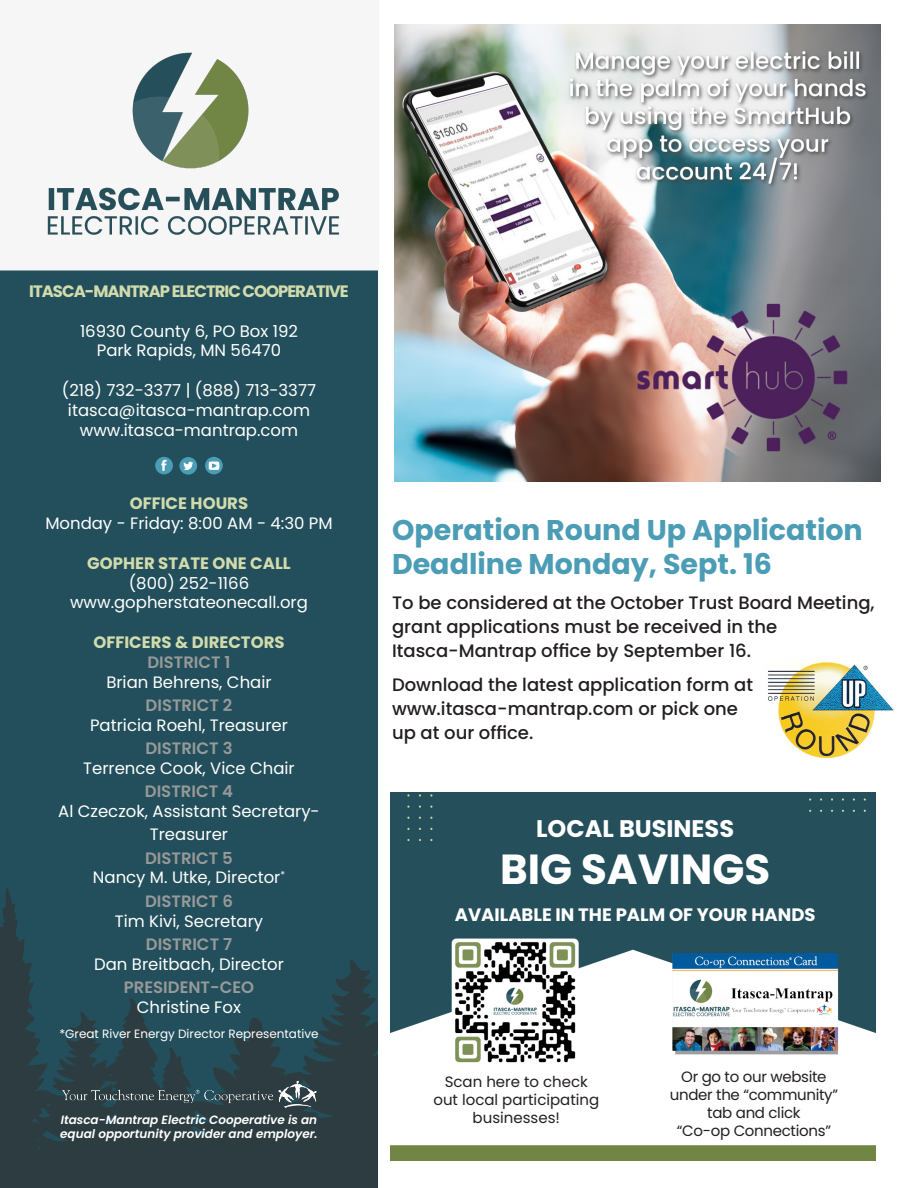
<style>
.page{position:relative;width:918px;height:1188px;background:#fff}
.page>*{position:absolute;margin:0;border:0;box-sizing:border-box;transform-origin:0 0}
.t1{font:700 42px "Poppins";color:#fff}
.t2{font:700 28.5px/34.2px "Poppins";color:#4b9cb5}
.t3{font:700 24px "Poppins";color:#fff}
.t4{font:500 18px/24px "Poppins";color:#231f20}
.t5{font:700 18px "Poppins";color:#fff}
.t6{font:16.5px/19.8px "Poppins";color:#fff;text-align:center}
.t7{font:700 16.5px "Poppins";color:#d2dbac}
.t8{font:700 16.5px "Poppins";letter-spacing:-.06em;color:#d2dbac}
.t9{font:600 16.5px/19.8px "Poppins";color:#989999;text-align:center}
.t10{font:15px/18px "Poppins";letter-spacing:-.02em;color:#231f20;text-align:center}
.t11{font:15px/18px "Poppins";color:#231f20;text-align:center}
.t12{font:italic 600 12px/14.4px "Poppins";color:#fff}
.t13{font:12px "Poppins";color:#fff}
.s1{font-weight:600;color:#989999}
.s2{font-weight:400;color:#fff}
</style>
<div class="page">
<div style="left:0;top:271px;width:378px;height:917px;background:#224f5b"></div>
<svg style="left:0;top:888px;width:378px;height:300px"></svg>
<div style="left:0;top:0;width:379px;height:271px;background:#f5f6f5"></div>
<img style="left:47px;top:52px;width:293px;height:183px">
<svg style="left:155px;top:457px;width:18px;height:17px"></svg>
<div style="left:179px;top:457px;width:18px;height:18px;background:#4b9cb5;border-radius:50%"></div>
<svg style="left:183px;top:461px;width:10px;height:9px"></svg>
<div style="left:205px;top:457px;width:18px;height:17px;background:#4b9cb5;border-radius:50%"></div>
<svg style="left:209px;top:461px;width:10px;height:9px"></svg>
<img style="left:58px;top:1077px;width:262px;height:36px">
<img style="left:390px;top:792px;width:486px;height:369px">
<img style="left:394px;top:24px;width:486px;height:458px">
<img style="left:768px;top:661px;width:126px;height:98px">
<p class="t8" style="left:29px;top:282px;width:321px">ITASCA-MANTRAP ELECTRIC COOPERATIVE</p>
<p class="t6" style="left:80px;top:321px;width:219px">16930 County 6, PO Box 192</p>
<p class="t6" style="left:97px;top:341px;width:186px">Park Rapids, MN 56470</p>
<p class="t6" style="left:62px;top:380px;width:256px">(218) 732-3377 | (888) 713-3377</p>
<p class="t6" style="left:68px;top:400px;width:244px">itasca@itasca-mantrap.com</p>
<p class="t6" style="left:80px;top:420px;width:220px">www.itasca-mantrap.com</p>
<p class="t7" style="left:130px;top:494px;width:120px">OFFICE HOURS</p>
<p class="t6" style="left:45px;top:514px;width:289px">Monday - Friday: 8:00 AM - 4:30 PM</p>
<p class="t7" style="left:87px;top:553px;width:205px">GOPHER STATE ONE CALL</p>
<p class="t6" style="left:129px;top:573px;width:122px">(800) 252-1166</p>
<p class="t6" style="left:70px;top:593px;width:239px">www.gopherstateonecall.org</p>
<p class="t7" style="left:93px;top:633px;width:193px">OFFICERS &amp; DIRECTORS</p>
<p class="t6" style="left:106px;top:652px;width:167px"><span class="s1">DISTRICT 1<br></span>Brian Behrens, Chair</p>
<p class="t6" style="left:90px;top:695px;width:199px"><span class="s1">DISTRICT 2<br></span>Patricia Roehl, Treasurer</p>
<p class="t6" style="left:83px;top:738px;width:213px"><span class="s1">DISTRICT 3<br></span>Terrence Cook, Vice Chair</p>
<p class="t6" style="left:58px;top:782px;width:263px"><span class="s1">DISTRICT 4<br></span>Al Czeczok, Assistant Secretary-</p>
<p class="t6" style="left:150px;top:825px;width:80px">Treasurer</p>
<p class="t6" style="left:93px;top:848px;width:194px"><span class="s1">DISTRICT 5<br></span>Nancy M. Utke, Director<sup>*</sup></p>
<p class="t6" style="left:115px;top:891px;width:150px"><span class="s1">DISTRICT 6<br></span>Tim Kivi, Secretary</p>
<p class="t6" style="left:94px;top:934px;width:191px"><span class="s1">DISTRICT 7<br></span>Dan Breitbach, Director</p>
<p class="t9" style="left:124px;top:977px;width:132px">PRESIDENT-CEO<br><span class="s2">Christine Fox</span></p>
<p class="t13" style="left:59px;top:1027px;width:261px">*Great River Energy Director Representative</p>
<p class="t12" style="left:60px;top:1113px;width:259px">Itasca-Mantrap Electric Cooperative is an equal opportunity provider and employer.</p>
<p class="t2" style="left:392px;top:513px;width:472px">Operation Round Up Application<br>Deadline Monday, Sept. 16</p>
<p class="t4" style="left:392px;top:590px;width:484px">To be considered at the October Trust Board Meeting, grant applications must be received in the</p>
<p class="t4" style="left:392px;top:638px;width:361px">Itasca-Mantrap office by September 16.</p>
<p class="t4" style="left:392px;top:673px;width:363px">Download the latest application form at www.itasca-mantrap.com or pick one up at our office.</p>
<p class="t3" style="left:536px;top:815px;width:199px">LOCAL BUSINESS</p>
<p class="t1" style="left:500px;top:845px;width:272px">BIG SAVINGS</p>
<p class="t5" style="left:455px;top:905px;width:362px">AVAILABLE IN THE PALM OF YOUR HANDS</p>
<p class="t11" style="left:433px;top:1073px;width:167px">Scan here to check out local participating businesses!</p>
<p class="t10" style="left:670px;top:1067px;width:170px">Or go to our website under the “community” tab and click</p>
<p class="t10" style="left:677px;top:1121px;width:156px">“Co-op Connections”</p>
</div>
